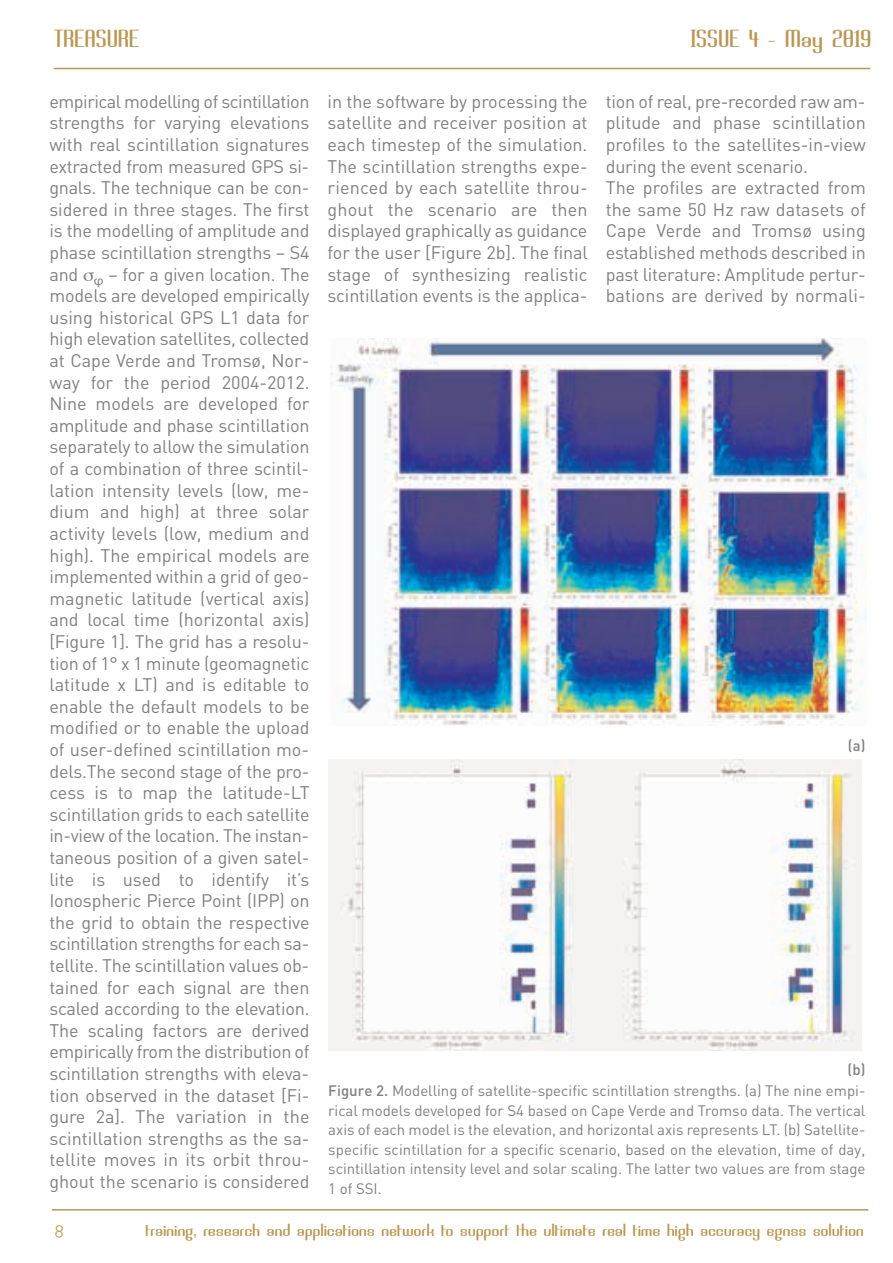
<style>
.page{position:relative;width:893px;height:1263px;background:#fff}
.page>*{position:absolute;margin:0;border:0;box-sizing:border-box;transform-origin:0 0}
.t1{font:21px "Brassiere";color:#b99652}
.t2{font:18px/21.6px "DIN";color:#808080;text-align:justify}
.t3{font:15px/19.5px "DIN";color:#808080;text-align:right}
.t4{font:15px "Brassiere";color:#b99652}
.t5{font:500 15px "DIN";color:#808080}
.s1{font-weight:500}
</style>
<div class="page">
<hr style="left:54px;top:68px;width:816px;height:1px;background:#b99652">
<hr style="left:52px;top:1209px;width:816px;height:1px;background:#b99652">
<div style="left:328px;top:760px;width:537px;height:295px;background:linear-gradient(to right,#f9f9f8,#f9f9f8)"></div>
<img style="left:328px;top:760px;width:533px;height:290px">
<img style="left:330px;top:338px;width:537px;height:388px">
<p class="t1" style="left:54px;top:24px;width:87px">TREASURE</p>
<p class="t1" style="left:690px;top:24px;width:182px">ISSUE 4 - May 2019</p>
<p class="t2" style="left:49px;top:91px;width:262px">empirical modelling of scintillation strengths for varying elevations with real scintillation signatures extracted from measured GPS si&shy;gnals. The technique can be con&shy;sidered in three stages. The first is the modelling of amplitude and phase scintillation strengths – S4 and <sub>φ</sub> – for a given location. The models are developed empirically using historical GPS L1 data for high elevation satellites, collected at Cape Verde and Tromsø, Nor&shy;way for the period 2004-2012.<br>Nine models are developed for amplitude and phase scintillation separately to allow the simulation of a combination of three scintil&shy;lation intensity levels (low, me&shy;dium and high) at three solar activity levels (low, medium and high). The empirical models are implemented within a grid of geo&shy;magnetic latitude (vertical axis) and local time (horizontal axis) [Figure 1]. The grid has a resolu&shy;tion of 1° x 1 minute (geomagnetic latitude x LT) and is editable to enable the default models to be modified or to enable the upload of user-defined scintillation mo&shy;dels.The second stage of the pro&shy;cess is to map the latitude-LT scintillation grids to each satellite in-view of the location. The instan&shy;taneous position of a given satel&shy;lite is used to identify it’s Ionospheric Pierce Point (IPP) on the grid to obtain the respective scintillation strengths for each sa&shy;tellite. The scintillation values ob&shy;tained for each signal are then scaled according to the elevation.<br>The scaling factors are derived empirically from the distribution of scintillation strengths with eleva&shy;tion observed in the dataset [Fi&shy;gure 2a]. The variation in the scintillation strengths as the sa&shy;tellite moves in its orbit throu&shy;ghout the scenario is considered</p>
<p class="t2" style="left:328px;top:91px;width:262px">in the software by processing the satellite and receiver position at each timestep of the simulation.<br>The scintillation strengths expe&shy;rienced by each satellite throu&shy;ghout the scenario are then displayed graphically as guidance for the user [Figure 2b]. The final stage of synthesizing realistic scintillation events is the applica-</p>
<p class="t2" style="left:606px;top:91px;width:262px;text-align:left">tion of real, pre-recorded raw am&shy;plitude and phase scintillation profiles to the satellites-in-view during the event scenario.<br>The profiles are extracted from the same 50 Hz raw datasets of<br>Cape Verde and Tromsø using established methods described in past literature: Amplitude pertur&shy;bations are derived by normali-</p>
<p class="t5" style="left:848px;top:737px;width:19px">(a)</p>
<p class="t3" style="left:328px;top:1059px;width:539px;line-height:21.5px"><span class="s1">(b)<br>Figure 2.</span> Modelling of satellite-specific scintillation strengths. (a) The nine empi-</p>
<p class="t3" style="left:328px;top:1101px;width:539px;text-align:justify">rical models developed for S4 based on Cape Verde and Tromso data. The vertical axis of each model is the elevation, and horizontal axis represents LT. (b) Satellite&shy;specific scintillation for a specific scenario, based on the elevation, time of day, scintillation intensity level and solar scaling. The latter two values are from stage 1 of SSI.</p>
<p class="t4" style="left:145px;top:1219px;width:720px">training, research and applications network to support the ultimate real time high accuracy egnss solution</p>
</div>
